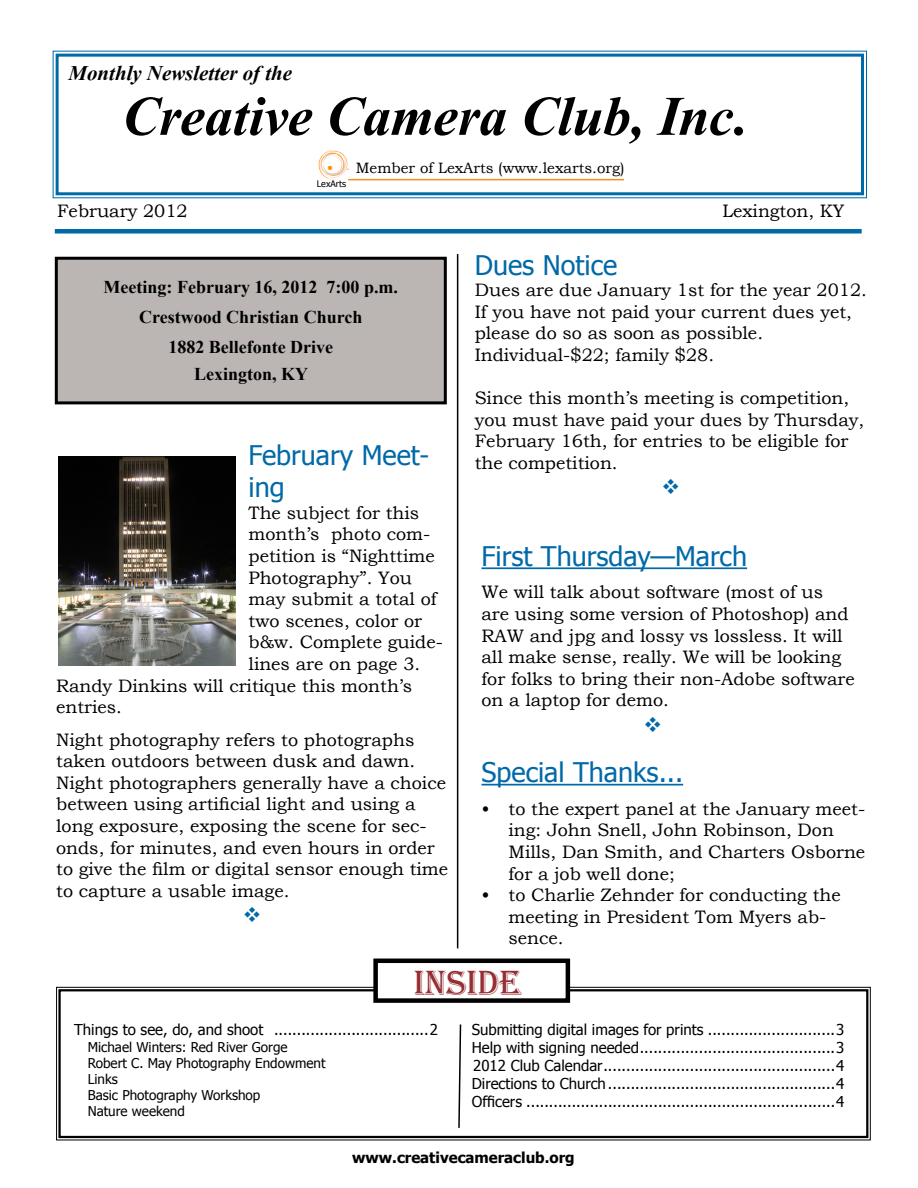
<style>
.page{position:relative;width:918px;height:1188px;background:#fff}
.page>*{position:absolute;margin:0;border:0;box-sizing:border-box;transform-origin:0 0}
.t1{font:italic 700 72px "Kokila";letter-spacing:-.01em;color:#000}
.t2{font:36px "Algerian";color:#972e33}
.t3{font:27px/32.4px "Tahoma";color:#0069a8}
.t4{font:italic 700 27px "Kokila";color:#000}
.t5{font:18px/21.6px "Bookman Old Style";color:#000}
.t6{font:700 18px/30px "Times New Roman";color:#000;text-align:center}
.t7{font:15px/18px "Tahoma";color:#000;text-align:justify}
.t8{font:15px "Bookman Old Style";color:#000}
.t9{font:700 15px "Tahoma";color:#000}
.t10{font:13.5px/16.2px "Tahoma";color:#000}
.t11{font:9px "Tahoma";color:#000}
</style>
<div class="page">
<svg style="left:56px;top:987px;width:815px;height:154px"></svg>
<div style="left:58px;top:989px;width:810px;height:149px;border:2px solid #000"></div>
<div style="left:56px;top:258px;width:389px;height:145px;background:#bbb5b4"></div>
<div style="left:55px;top:257px;width:392px;height:147px;border:3px solid #000"></div>
<svg style="left:52px;top:50px;width:815px;height:149px"></svg>
<div style="left:56px;top:54px;width:808px;height:141px;border:3px solid #0069a8"></div>
<hr style="left:457px;top:254px;width:1px;height:694px;background:#000">
<hr style="left:348px;top:179px;width:276px;height:1px;background:#f78e1d">
<div style="left:55px;top:229px;width:807px;height:5px;background:#0069a8"></div>
<div style="left:376px;top:961px;width:192px;height:40px;background:#fff"></div>
<div style="left:373px;top:959px;width:197px;height:44px;border:4px solid #000"></div>
<hr style="left:482px;top:567px;width:265px;height:2px;background:#0069a8">
<hr style="left:482px;top:784px;width:201px;height:2px;background:#0069a8">
<img style="left:59px;top:457px;width:176px;height:209px">
<svg style="left:457px;top:1023px;width:5px;height:106px"></svg>
<h3 class="t4" style="left:69px;top:60px;width:225px">Monthly Newsletter of the</h3>
<h1 class="t1" style="left:123px;top:82px;width:628px">Creative Camera Club, Inc.</h1>
<p class="t11" style="left:317px;top:177px;width:31px">LexArts</p>
<p class="t8" style="left:356px;top:159px;width:270px">Member of LexArts (www.lexarts.org)</p>
<p class="t5" style="left:57px;top:200px;width:132px">February 2012</p>
<p class="t5" style="left:722px;top:200px;width:124px">Lexington, KY</p>
<p class="t6" style="left:104px;top:271px;width:296px">Meeting: February 16, 2012 7:00 p.m.<br>Crestwood Christian Church<br>1882 Bellefonte Drive</p>
<p class="t6" style="left:194px;top:358px;width:116px">Lexington, KY</p>
<h3 class="t3" style="left:249px;top:437px;width:182px">February Meet&shy;ing</h3>
<p class="t5" style="left:249px;top:502px;width:172px">The subject for this</p>
<p class="t5" style="left:249px;top:523px;width:183px">month’s photo com-</p>
<p class="t5" style="left:249px;top:545px;width:188px">petition is “Nighttime</p>
<p class="t5" style="left:249px;top:567px;width:165px">Photography”. You</p>
<p class="t5" style="left:249px;top:588px;width:189px">may submit a total of</p>
<p class="t5" style="left:249px;top:610px;width:175px">two scenes, color or</p>
<p class="t5" style="left:249px;top:631px;width:196px">b&amp;w. Complete guide-</p>
<p class="t5" style="left:249px;top:653px;width:173px">lines are on page 3.</p>
<p class="t5" style="left:56px;top:675px;width:358px">Randy Dinkins will critique this month’s</p>
<p class="t5" style="left:56px;top:696px;width:67px">entries.</p>
<p class="t5" style="left:56px;top:729px;width:394px">Night photography refers to photographs taken outdoors between dusk and dawn.<br>Night photographers generally have a choice between using artificial light and using a long exposure, exposing the scene for sec&shy;onds, for minutes, and even hours in order to give the film or digital sensor enough time to capture a usable image.</p>
<h3 class="t3" style="left:475px;top:247px;width:144px">Dues Notice</h3>
<p class="t5" style="left:475px;top:279px;width:394px">Dues are due January 1st for the year 2012.<br>If you have not paid your current dues yet, please do so as soon as possible.<br>Individual-$22; family $28.</p>
<p class="t5" style="left:475px;top:387px;width:391px">Since this month’s meeting is competition, you must have paid your dues by Thursday, February 16th, for entries to be eligible for the competition.</p>
<h3 class="t3" style="left:482px;top:539px;width:267px">First Thursday—March</h3>
<p class="t5" style="left:482px;top:582px;width:375px">We will talk about software (most of us are using some version of Photoshop) and RAW and jpg and lossy vs lossless. It will all make sense, really. We will be looking for folks to bring their non-Adobe software on a laptop for demo.</p>
<h3 class="t3" style="left:482px;top:755px;width:203px">Special Thanks...</h3>
<p class="t5" style="left:509px;top:798px;width:358px;text-indent:-27px">• to the expert panel at the January meet&shy;ing: John Snell, John Robinson, Don Mills, Dan Smith, and Charters Osborne for a job well done;</p>
<p class="t5" style="left:509px;top:884px;width:334px;text-indent:-27px">• to Charlie Zehnder for conducting the meeting in President Tom Myers ab&shy;sence.</p>
<h2 class="t2" style="left:414px;top:963px;width:109px">INSIDE</h2>
<p class="t7" style="left:74px;top:1020px;width:365px">Things to see, do, and shoot ..................................2</p>
<p class="t10" style="left:88px;top:1038px;width:239px">Michael Winters: Red River Gorge<br>Robert C. May Photography Endowment<br>Links<br>Basic Photography Workshop<br>Nature weekend</p>
<p class="t7" style="left:472px;top:1020px;width:374px">Submitting digital images for prints ............................3<br>Help with signing needed...........................................3<br>2012 Club Calendar...................................................4<br>Directions to Church..................................................4<br>Officers ....................................................................4</p>
<p class="t9" style="left:352px;top:1147px;width:224px">www.creativecameraclub.org</p>
</div>
